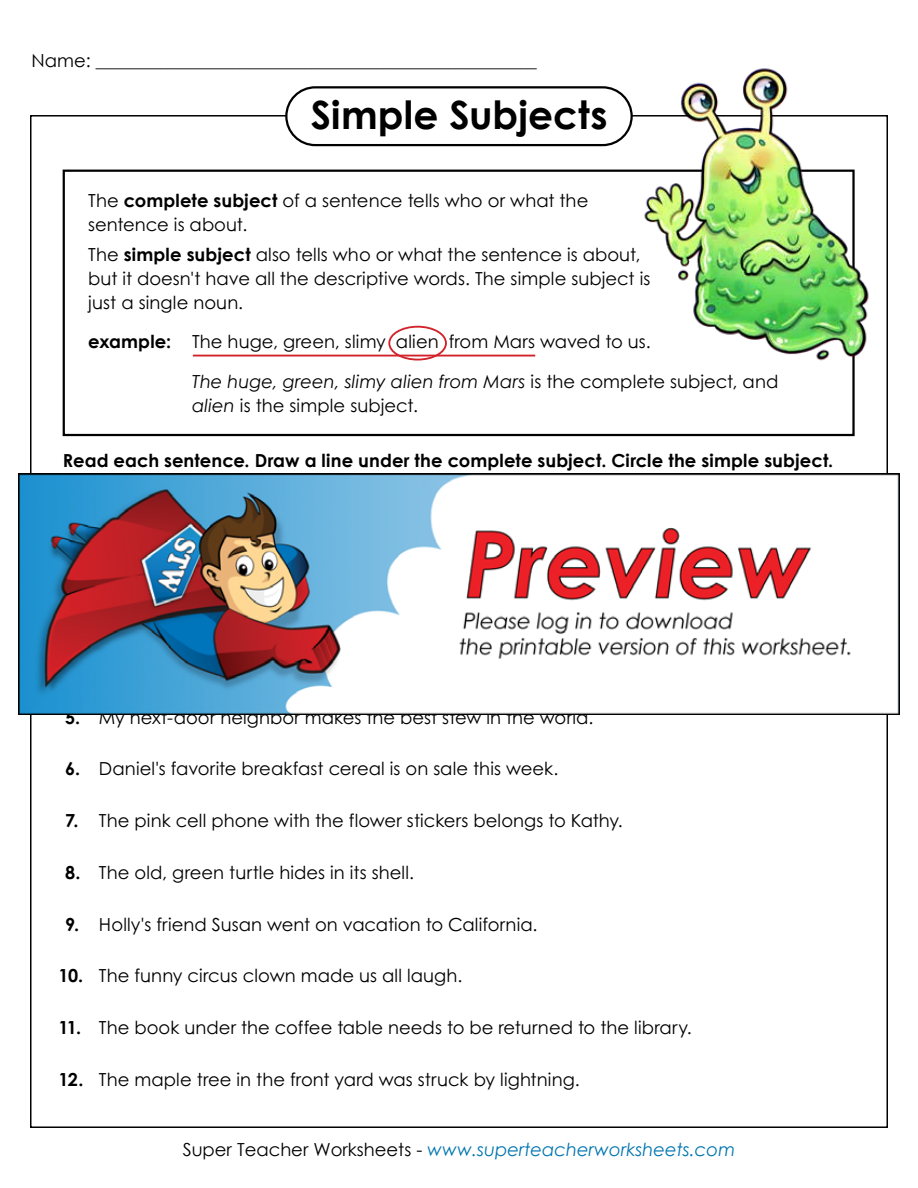
<style>
.page{position:relative;width:918px;height:1188px;background:#fff}
.page>*{position:absolute;margin:0;border:0;box-sizing:border-box;transform-origin:0 0}
.t1{font:700 39px "Century Gothic 2";color:#000}
.t2{font:18px/24px "Century STW4";letter-spacing:.005em;color:#000}
.t3{font:700 18px "Century STW4";letter-spacing:.005em;color:#000}
.t4{font:18px "Century Gothic 2";color:#000}
.t5{font:italic 18px "Century Gothic 2";color:#0075af}
.s1{font-weight:700}
.s2{font-style:italic}
.s3{font-style:normal;color:#000}
</style>
<div class="page">
<div style="left:63px;top:170px;width:792px;height:266px;border:2px solid #000"></div>
<div style="left:285px;top:86px;width:348px;height:60px;border:2px solid #000;border-radius:29px"></div>
<hr style="left:193px;top:355px;width:342px;height:2px;background:#d2232a">
<img style="left:637px;top:68px;width:239px;height:299px">
<div style="left:388px;top:326px;width:59px;height:35px;border:2px solid #d2232a;border-radius:50%"></div>
<img style="left:18px;top:474px;width:882px;height:240px">
<p class="t4" style="left:32px;top:48px;width:507px">Name: _________________________________________________</p>
<h1 class="t1" style="left:311px;top:86px;width:298px">Simple Subjects</h1>
<p class="t2" style="left:88px;top:188px;width:502px">The <span class="s1">complete subject</span> of a sentence tells who or what the sentence is about.</p>
<p class="t2" style="left:88px;top:242px;width:564px">The <span class="s1">simple subject</span> also tells who or what the sentence is about, but it doesn't have all the descriptive words. The simple subject is just a single noun.</p>
<p class="t3" style="left:88px;top:328px;width:84px">example:</p>
<p class="t2" style="left:192px;top:322px;width:588px;line-height:39.3px">The huge, green, slimy alien from Mars waved to us.<br><span class="s2">The huge, green, slimy alien from Mars</span> is the complete subject, and</p>
<p class="t2" style="left:192px;top:393px;width:227px"><span class="s2">alien</span> is the simple subject.</p>
<p class="t3" style="left:63px;top:446px;width:772px">Read each sentence. Draw a line under the complete subject. Circle the simple subject.</p>
<p class="t2" style="left:65px;top:705px;width:530px"><span class="s1">5.</span> My next-door neighbor makes the best stew in the world.</p>
<p class="t2" style="left:65px;top:757px;width:495px"><span class="s1">6.</span> Daniel's favorite breakfast cereal is on sale this week.</p>
<p class="t2" style="left:65px;top:808px;width:559px"><span class="s1">7.</span> The pink cell phone with the flower stickers belongs to Kathy.</p>
<p class="t2" style="left:65px;top:860px;width:350px"><span class="s1">8.</span> The old, green turtle hides in its shell.</p>
<p class="t2" style="left:65px;top:912px;width:474px"><span class="s1">9.</span> Holly's friend Susan went on vacation to California.</p>
<p class="t2" style="left:58px;top:964px;width:405px"><span class="s1">10.</span> The funny circus clown made us all laugh.</p>
<p class="t2" style="left:58px;top:1015px;width:635px"><span class="s1">11.</span> The book under the coffee table needs to be returned to the library.</p>
<p class="t2" style="left:58px;top:1067px;width:523px"><span class="s1">12.</span> The maple tree in the front yard was struck by lightning.</p>
<p class="t5" style="left:183px;top:1137px;width:554px"><span class="s3">Super Teacher Worksheets -</span> www.superteacherworksheets.com</p>
</div>
